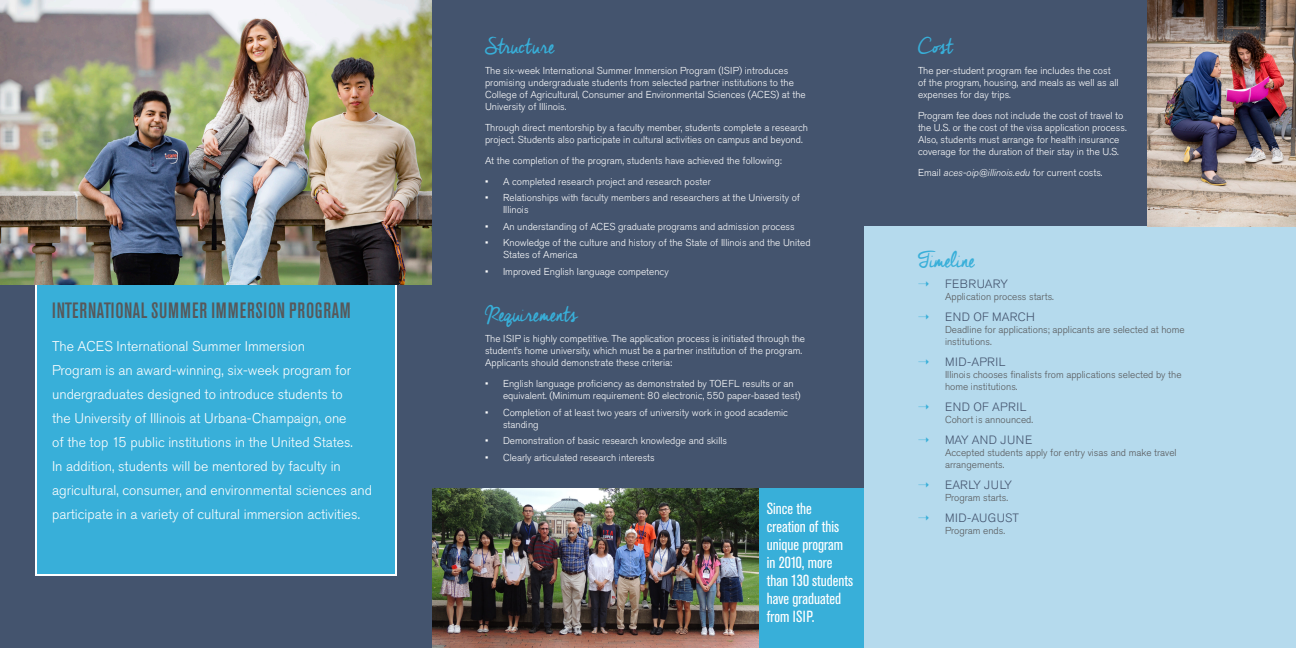
<style>
.page{position:relative;width:1296px;height:648px;background:#44546e}
.page>*{position:absolute;margin:0;border:0;box-sizing:border-box;transform-origin:0 0}
.Heading{font:500 condensed 22px "Akzidenz Grotesk Std";letter-spacing:.03em;color:#57585a}
.Country{font:22px "Cheddar Jack";letter-spacing:-.025em;color:#38afd9}
.t1{font:condensed 16px/18px "Akzidenz Grotesk Std";color:#fff}
.Text{font:300 14px/24px "Akzidenz Grotesk Std";color:#fff}
.Text-2{font:300 12px "Akzidenz Grotesk Std";letter-spacing:.05em;color:#44546e}
.Text-3{font:300 12px "Akzidenz Grotesk Std";letter-spacing:.03em;color:#44546e}
.Text-4{font:300 12px "Akzidenz Grotesk Std";letter-spacing:.01em;color:#44546e}
.Text-5{font:300 10px/12px "Akzidenz Grotesk Std";color:#fff}
.Text-6{font:300 10px/12px "Akzidenz Grotesk Std";color:#57585a}
.s1{font-style:italic}
</style>
<div class="page">
<div style="left:35px;top:267px;width:362px;height:309px;background:#38afd9;border:2px solid #fff"></div>
<img style="left:0;top:0;width:432px;height:285px">
<img style="left:432px;top:489px;width:327px;height:159px">
<div style="left:759px;top:489px;width:114px;height:159px;background:#38afd9"></div>
<div style="left:864px;top:226px;width:432px;height:422px;background:#b5daed"></div>
<img style="left:1148px;top:0;width:148px;height:226px">
<p class="Heading" style="left:52px;top:298px;width:300px">INTERNATIONAL SUMMER IMMERSION PROGRAM</p>
<p class="Text" style="left:52px;top:335px;width:321px">The ACES International Summer Immersion<br>Program is an award-winning, six-week program for undergraduates designed to introduce students to<br>the University of Illinois at Urbana-Champaign, one<br>of the top 15 public institutions in the United States.<br>In addition, students will be mentored by faculty in agricultural, consumer, and environmental sciences and participate in a variety of cultural immersion activities.</p>
<p class="Country" style="left:485px;top:31px;width:71px">Structure</p>
<p class="Text-5" style="left:485px;top:64px;width:322px">The six-week International Summer Immersion Program (ISIP) introduces promising undergraduate students from selected partner institutions to the College of Agricultural, Consumer and Environmental Sciences (ACES) at the University of Illinois.</p>
<p class="Text-5" style="left:485px;top:121px;width:324px">Through direct mentorship by a faculty member, students complete a research project. Students also participate in cultural activities on campus and beyond.</p>
<p class="Text-5" style="left:485px;top:154px;width:298px">At the completion of the program, students have achieved the following:</p>
<p class="Text-5" style="left:485px;top:175px;width:227px">• A completed research project and research poster</p>
<p class="Text-5" style="left:503px;top:192px;width:299px;text-indent:-18px">• Relationships with faculty members and researchers at the University of<br>Illinois</p>
<p class="Text-5" style="left:485px;top:220px;width:311px">• An understanding of ACES graduate programs and admission process</p>
<p class="Text-5" style="left:503px;top:237px;width:309px;text-indent:-18px">• Knowledge of the culture and history of the State of Illinois and the United<br>States of America</p>
<p class="Text-5" style="left:485px;top:265px;width:185px">• Improved English language competency</p>
<p class="Country" style="left:485px;top:299px;width:94px">Requirements</p>
<p class="Text-5" style="left:485px;top:333px;width:322px">The ISIP is highly competitive. The application process is initiated through the student’s home university, which must be a partner institution of the program.<br>Applicants should demonstrate these criteria:</p>
<p class="Text-5" style="left:503px;top:378px;width:299px;text-indent:-18px">• English language proficiency as demonstrated by TOEFL results or an equivalent. (Minimum requirement: 80 electronic, 550 paper-based test)</p>
<p class="Text-5" style="left:503px;top:406px;width:286px;text-indent:-18px">• Completion of at least two years of university work in good academic standing</p>
<p class="Text-5" style="left:485px;top:435px;width:244px">• Demonstration of basic research knowledge and skills</p>
<p class="Text-5" style="left:485px;top:451px;width:171px">• Clearly articulated research interests</p>
<p class="t1" style="left:767px;top:499px;width:88px">Since the creation of this unique program in 2010, more than 130 students have graduated from ISIP.</p>
<p class="Country" style="left:918px;top:31px;width:38px">Cost</p>
<p class="Text-5" style="left:918px;top:64px;width:202px">The per-student program fee includes the cost of the program, housing, and meals as well as all expenses for day trips.</p>
<p class="Text-5" style="left:918px;top:109px;width:210px">Program fee does not include the cost of travel to the U.S. or the cost of the visa application process.<br>Also, students must arrange for health insurance coverage for the duration of their stay in the U.S.</p>
<p class="Text-5" style="left:918px;top:166px;width:186px">Email <span class="s1">aces-oip@illinois.edu</span> for current costs.</p>
<p class="Country" style="left:918px;top:245px;width:59px">Timeline</p>
<p class="Text-3" style="left:945px;top:277px;width:64px">FEBRUARY</p>
<p class="Text-6" style="left:945px;top:291px;width:110px">Application process starts.</p>
<p class="Text-3" style="left:945px;top:310px;width:92px">END OF MARCH</p>
<p class="Text-6" style="left:945px;top:324px;width:241px">Deadline for applications; applicants are selected at home institutions.</p>
<p class="Text-2" style="left:945px;top:355px;width:62px">MID-APRIL</p>
<p class="Text-6" style="left:945px;top:369px;width:238px">Illinois chooses finalists from applications selected by the home institutions.</p>
<p class="Text-2" style="left:945px;top:400px;width:83px">END OF APRIL</p>
<p class="Text-6" style="left:945px;top:414px;width:90px">Cohort is announced.</p>
<p class="Text-2" style="left:945px;top:433px;width:89px">MAY AND JUNE</p>
<p class="Text-6" style="left:945px;top:447px;width:233px">Accepted students apply for entry visas and make travel arrangements.</p>
<p class="Text-4" style="left:945px;top:478px;width:69px">EARLY JULY</p>
<p class="Text-6" style="left:945px;top:492px;width:65px">Program starts.</p>
<p class="Text-3" style="left:945px;top:511px;width:75px">MID-AUGUST</p>
<p class="Text-6" style="left:945px;top:525px;width:62px">Program ends.</p>
</div>
